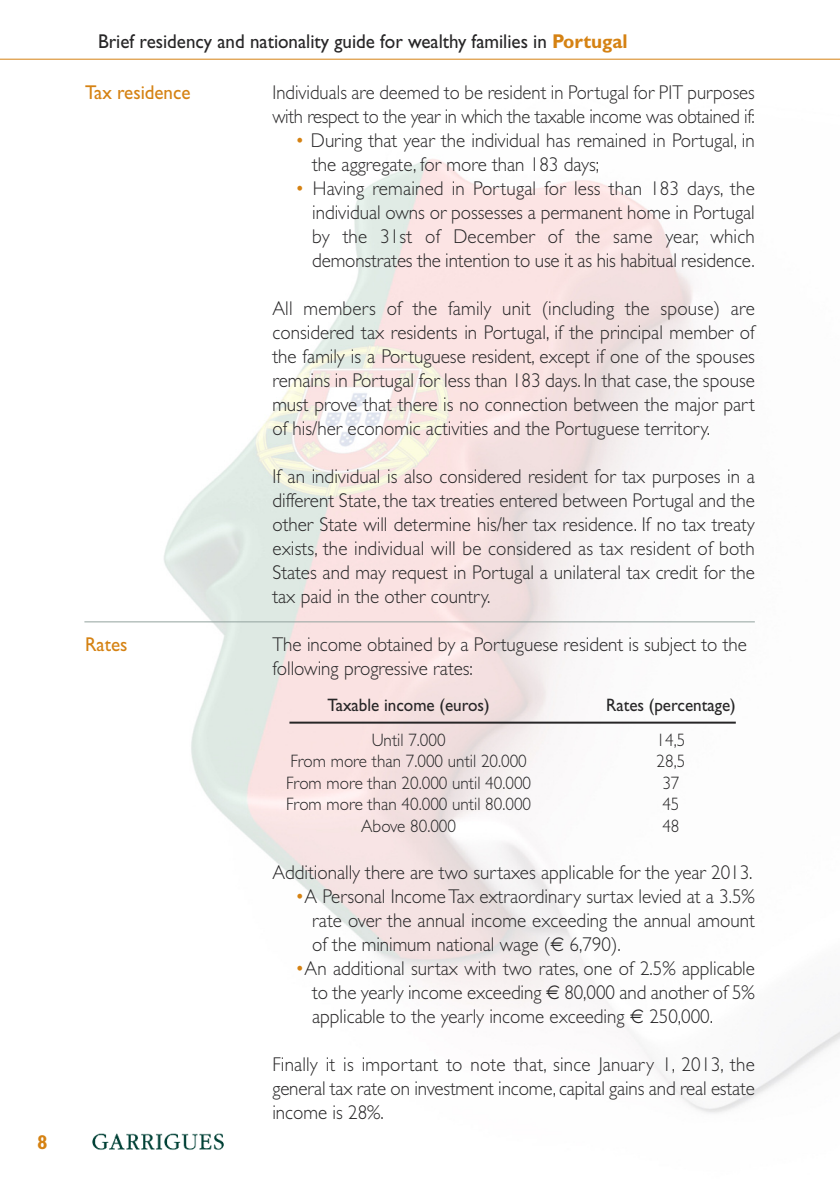
<style>
.page{position:relative;width:840px;height:1191px;background:#fff}
.page>*{position:absolute;margin:0;border:0;box-sizing:border-box;transform-origin:0 0}
.t1{font:300 20px/24px "Gill Sans";color:#272627;text-align:justify;scale:.95 1}
.t2{font:300 20px/24px "Gill Sans";color:#272627;scale:.93 1}
.t3{font:20px "Gill Sans";color:#272627;scale:.95 1}
.t4{font:20px "Gill Sans";color:#d58213;scale:.95 1}
.t5{font:700 20px "Gill Sans";color:#d58213;scale:.95 1}
.t6{font:300 18px "Gill Sans";color:#272627;scale:.95 1}
.t7{font:18px "Gill Sans";color:#272627;scale:.95 1}
.s1{font-weight:700;color:#d58213}
.s2{color:#d58213}
</style>
<div class="page">
<img style="left:0;top:58px;width:839px;height:1056px">
<hr style="left:0;top:59px;width:839px;height:1px;background:#d58213">
<img style="left:92px;top:1133px;width:132px;height:17px">
<hr style="left:84px;top:621px;width:670px;height:1px;background:#92a29e">
<hr style="left:289px;top:721px;width:446px;height:2px;background:#272627">
<svg style="left:550px;top:937px;width:13px;height:14px"></svg>
<svg style="left:546px;top:985px;width:13px;height:14px"></svg>
<svg style="left:630px;top:1009px;width:13px;height:14px"></svg>
<p class="t5" style="left:37px;top:1134px;width:13px">8</p>
<p class="t3" style="left:98px;top:34px;width:558px">Brief residency and nationality guide for wealthy families in <span class="s1">Portugal</span></p>
<p class="t4" style="left:85px;top:84px;width:112px">Tax residence</p>
<p class="t2" style="left:272px;top:82px;width:520px">Individuals are deemed to be resident in Portugal for PIT purposes with respect to the year in which the taxable income was obtained if:</p>
<p class="t1" style="left:312px;top:130px;width:467px;text-indent:-17px"><span class="s2">•</span> During that year the individual has remained in Portugal, in the aggregate, for more than 183 days;</p>
<p class="t1" style="left:312px;top:178px;width:467px;text-indent:-17px"><span class="s2">•</span> Having remained in Portugal for less than 183 days, the individual owns or possesses a permanent home in Portugal by the 31st of December of the same year, which demonstrates the intention to use it as his habitual residence.</p>
<p class="t1" style="left:272px;top:298px;width:509px">All members of the family unit (including the spouse) are considered tax residents in Portugal, if the principal member of the family is a Portuguese resident, except if one of the spouses remains in Portugal for less than 183 days. In that case, the spouse must prove that there is no connection between the major part of his/her economic activities and the Portuguese territory.</p>
<p class="t1" style="left:272px;top:466px;width:509px">If an individual is also considered resident for tax purposes in a different State, the tax treaties entered between Portugal and the other State will determine his/her tax residence. If no tax treaty exists, the individual will be considered as tax resident of both States and may request in Portugal a unilateral tax credit for the tax paid in the other country.</p>
<p class="t4" style="left:85px;top:636px;width:46px">Rates</p>
<p class="t1" style="left:272px;top:634px;width:500px">The income obtained by a Portuguese resident is subject to the following progressive rates:</p>
<p class="t7" style="left:327px;top:698px;width:172px">Taxable income (euros)</p>
<p class="t7" style="left:605px;top:698px;width:138px">Rates (percentage)</p>
<p class="t6" style="left:371px;top:732px;width:79px">Until 7.000</p>
<p class="t6" style="left:656px;top:732px;width:32px">14,5</p>
<p class="t6" style="left:290px;top:754px;width:250px">From more than 7.000 until 20.000</p>
<p class="t6" style="left:656px;top:754px;width:32px">28,5</p>
<p class="t6" style="left:286px;top:776px;width:259px">From more than 20.000 until 40.000</p>
<p class="t6" style="left:662px;top:776px;width:20px">37</p>
<p class="t6" style="left:286px;top:797px;width:259px">From more than 40.000 until 80.000</p>
<p class="t6" style="left:662px;top:797px;width:20px">45</p>
<p class="t6" style="left:361px;top:819px;width:101px">Above 80.000</p>
<p class="t6" style="left:662px;top:819px;width:20px">48</p>
<p class="t1" style="left:272px;top:862px;width:506px">Additionally there are two surtaxes applicable for the year 2013.</p>
<p class="t1" style="left:312px;top:886px;width:467px;text-indent:-17px"><span class="s2">•</span>A Personal IncomeTax extraordinary surtax levied at a 3.5% rate over the annual income exceeding the annual amount of the minimum national wage ( 6,790).</p>
<p class="t1" style="left:312px;top:958px;width:467px;text-indent:-17px"><span class="s2">•</span>An additional surtax with two rates, one of 2.5% applicable to the yearly income exceeding 80,000 and another of 5% applicable to the yearly income exceeding 250,000.</p>
<p class="t1" style="left:272px;top:1054px;width:509px">Finally it is important to note that, since January 1, 2013, the general tax rate on investment income, capital gains and real estate income is 28%.</p>
</div>
